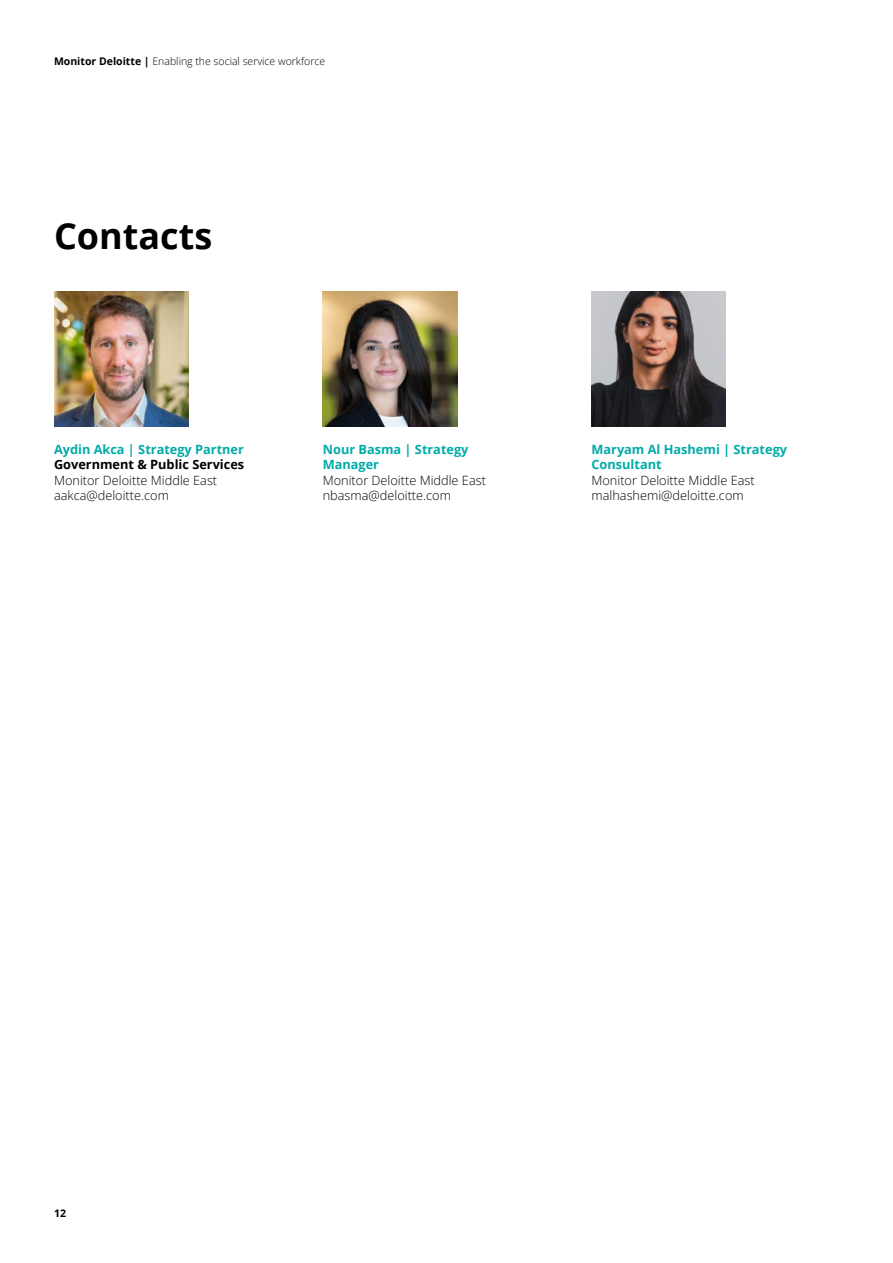
<style>
.page{position:relative;width:893px;height:1263px;background:#fff}
.page>*{position:absolute;margin:0;border:0;box-sizing:border-box;transform-origin:0 0}
.t1{font:700 36px "Open Sans";color:#000}
.t2{font:12.75px/15.3px "Open Sans";color:#000}
.t3{font:700 12.75px/15.3px "Open Sans";color:#00aba8}
.t4{font:700 12.75px "Open Sans";color:#000}
.t5{font:10.5px "Open Sans";color:#000}
.t6{font:700 10.5px "Open Sans";color:#000}
.s1{font-weight:700}
</style>
<div class="page">
<img style="left:54px;top:291px;width:134px;height:135px">
<img style="left:323px;top:291px;width:134px;height:135px">
<img style="left:591px;top:291px;width:135px;height:135px">
<p class="t5" style="left:54px;top:54px;width:273px"><span class="s1">Monitor Deloitte |</span> Enabling the social service workforce</p>
<h1 class="t1" style="left:54px;top:210px;width:160px">Contacts</h1>
<p class="t3" style="left:54px;top:441px;width:191px">Aydin Akca | Strategy Partner</p>
<p class="t4" style="left:54px;top:456px;width:192px">Government &amp; Public Services</p>
<p class="t2" style="left:54px;top:472px;width:165px">Monitor Deloitte Middle East aakca@deloitte.com</p>
<p class="t3" style="left:323px;top:441px;width:147px">Nour Basma | Strategy<br>Manager</p>
<p class="t2" style="left:323px;top:472px;width:165px">Monitor Deloitte Middle East nbasma@deloitte.com</p>
<p class="t3" style="left:591px;top:441px;width:197px">Maryam Al Hashemi | Strategy<br>Consultant</p>
<p class="t2" style="left:591px;top:472px;width:165px">Monitor Deloitte Middle East malhashemi@deloitte.com</p>
<p class="t6" style="left:54px;top:1206px;width:13px">12</p>
</div>
